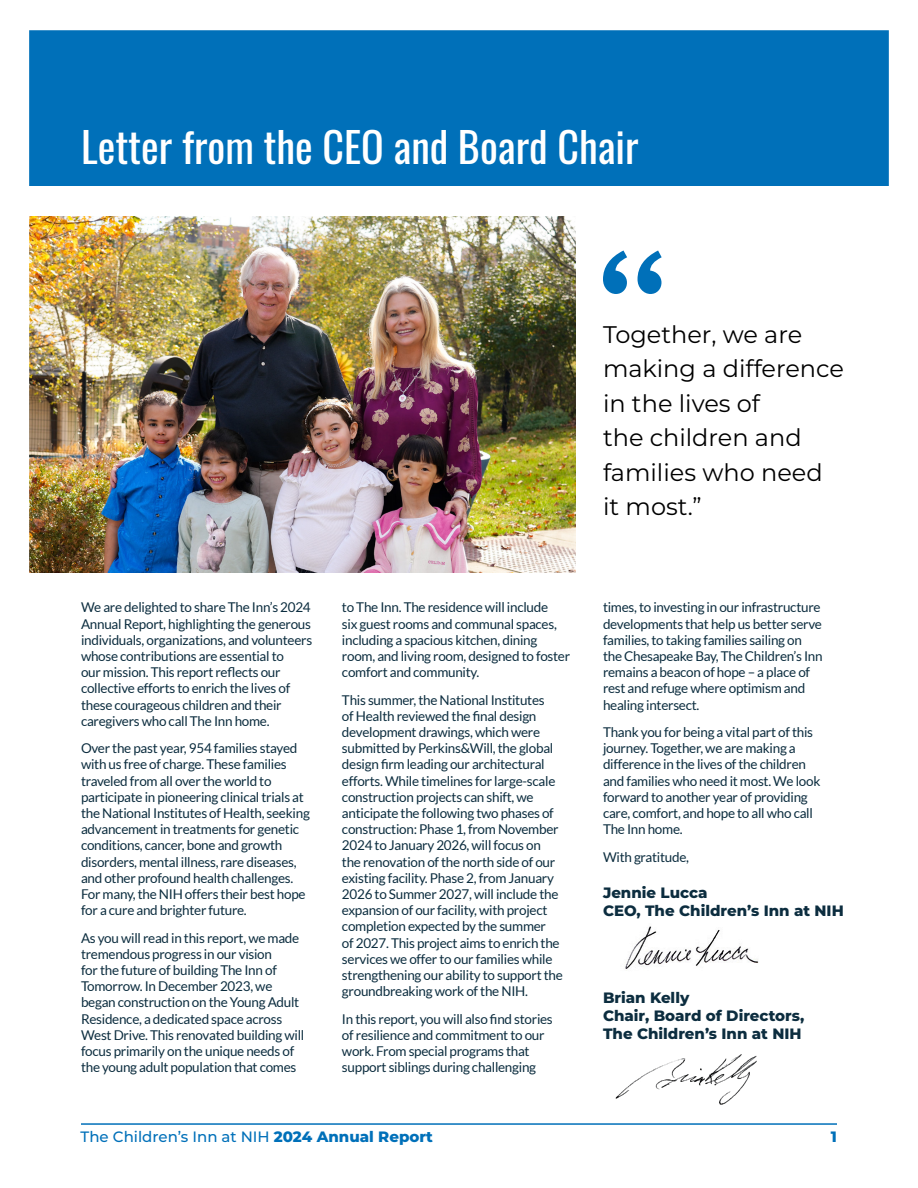
<style>
.page{position:relative;width:918px;height:1188px;background:#fff}
.page>*{position:absolute;margin:0;border:0;box-sizing:border-box;transform-origin:0 0}
.t1{font:42px "Oswald";color:#fff}
.t2{font:24px/34.5px "Montserrat";color:#000}
.t3{font:800 15px/18px "Montserrat";color:#0c2d3f}
.t4{font:500 15px "Montserrat";color:#0070b9}
.t5{font:800 15px "Montserrat";color:#0070b9}
.t6{font:13.5px/16.2px "Lato";letter-spacing:-.02em;color:#0c2d3f}
.s1{font-weight:800}
</style>
<div class="page">
<img style="left:29px;top:30px;width:860px;height:1095px">
<h1 class="t1" style="left:81px;top:109px;width:559px">Letter from the CEO and Board Chair</h1>
<h2 class="t2" style="left:603px;top:316px;width:242px">Together, we are making a difference in the lives of<br>the children and families who need it most.”</h2>
<p class="t6" style="left:81px;top:599px;width:233px">We are delighted to share The Inn’s 2024<br>Annual Report, highlighting the generous individuals, organizations, and volunteers whose contributions are essential to<br>our mission. This report reflects our collective efforts to enrich the lives of these courageous children and their caregivers who call The Inn home.</p>
<p class="t6" style="left:81px;top:740px;width:230px">Over the past year, 954 families stayed with us free of charge. These families traveled from all over the world to participate in pioneering clinical trials at the National Institutes of Health, seeking advancement in treatments for genetic conditions, cancer, bone and growth disorders, mental illness, rare diseases, and other profound health challenges.<br>For many, the NIH offers their best hope for a cure and brighter future.</p>
<p class="t6" style="left:81px;top:930px;width:225px">As you will read in this report, we made tremendous progress in our vision<br>for the future of building The Inn of Tomorrow. In December 2023, we began construction on the Young Adult Residence, a dedicated space across West Drive. This renovated building will focus primarily on the unique needs of the young adult population that comes</p>
<p class="t6" style="left:342px;top:599px;width:230px">to The Inn. The residence will include<br>six guest rooms and communal spaces, including a spacious kitchen, dining room, and living room, designed to foster comfort and community.</p>
<p class="t6" style="left:342px;top:692px;width:222px">This summer, the National Institutes<br>of Health reviewed the final design development drawings, which were submitted by Perkins&amp;Will, the global design firm leading our architectural efforts. While timelines for large-scale construction projects can shift, we anticipate the following two phases of construction: Phase 1, from November 2024 to January 2026, will focus on the renovation of the north side of our existing facility. Phase 2, from January 2026 to Summer 2027, will include the expansion of our facility, with project completion expected by the summer<br>of 2027. This project aims to enrich the services we offer to our families while strengthening our ability to support the groundbreaking work of the NIH.</p>
<p class="t6" style="left:342px;top:1011px;width:212px">In this report, you will also find stories of resilience and commitment to our work. From special programs that support siblings during challenging</p>
<p class="t6" style="left:603px;top:599px;width:221px">times, to investing in our infrastructure developments that help us better serve families, to taking families sailing on the Chesapeake Bay, The Children’s Inn remains a beacon of hope – a place of rest and refuge where optimism and healing intersect.</p>
<p class="t6" style="left:603px;top:724px;width:219px">Thank you for being a vital part of this journey. Together, we are making a difference in the lives of the children and families who need it most. We look forward to another year of providing care, comfort, and hope to all who call The Inn home.</p>
<p class="t6" style="left:603px;top:849px;width:88px">With gratitude,</p>
<p class="t3" style="left:603px;top:883px;width:242px">Jennie Lucca<br>CEO, The Children’s Inn at NIH</p>
<p class="t3" style="left:603px;top:988px;width:203px">Brian Kelly<br>Chair, Board of Directors,<br>The Children’s Inn at NIH</p>
<p class="t4" style="left:81px;top:1126px;width:354px">The Children’s Inn at NIH <span class="s1">2024 Annual Report</span></p>
<p class="t5" style="left:831px;top:1125px;width:8px">1</p>
</div>
